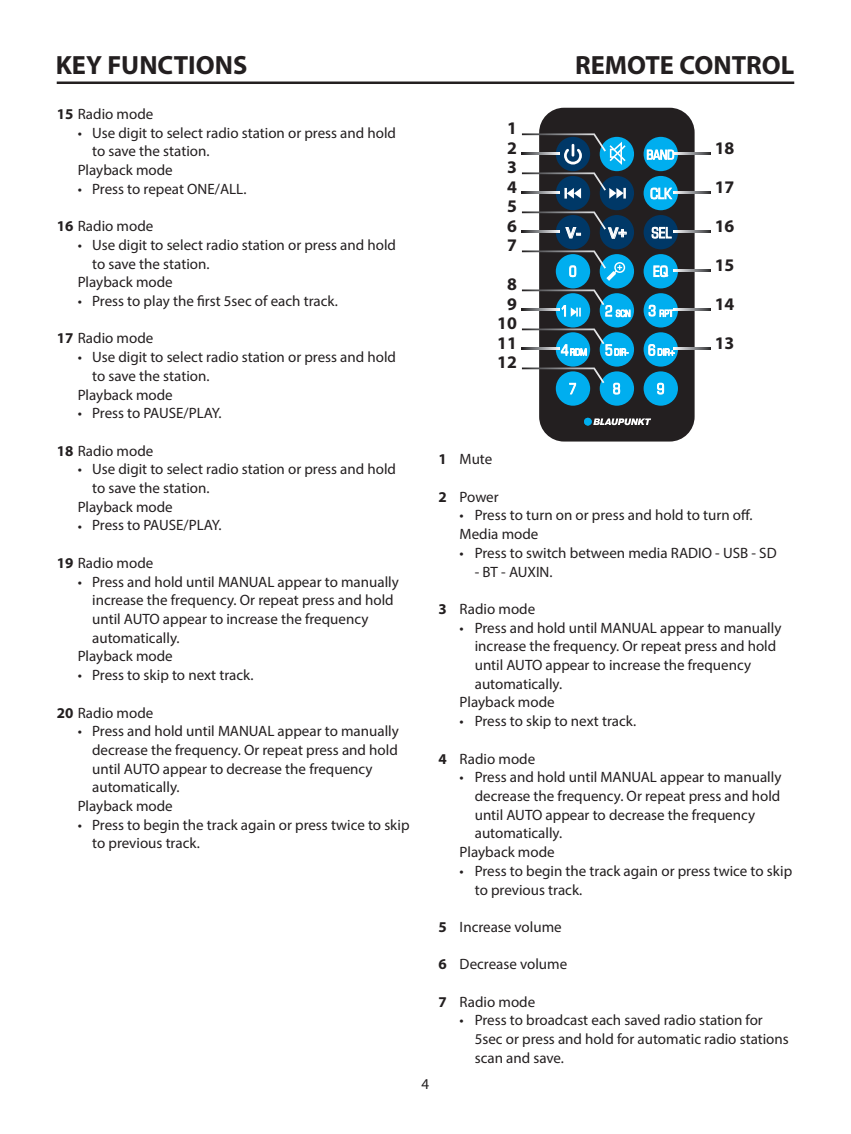
<style>
.page{position:relative;width:851px;height:1134px;background:#fff}
.page>*{position:absolute;margin:0;border:0;box-sizing:border-box;transform-origin:0 0}
.t1{font:700 26.5px "Myriad Pro";color:#231f20}
.t2{font:700 17.75px/19.5px "Myriad Pro";color:#231f20;text-align:justify}
.t3{font:15px/18.8px "Myriad Pro";color:#231f20}
.t4{font:700 15px "Myriad Pro";color:#231f20}
.t5{font:14.75px "Blaupunkt Style Reg Cond OT";color:#fff}
.t6{font:700 14.75px "Arial";color:#fff}
.t7{font:12.75px "Blaupunkt Style Reg Cond OT";color:#fff}
.t8{font:9.25px "Blaupunkt Style Reg Cond OT";color:#fff}
.s1{font-weight:700}
</style>
<div class="page">
<hr style="left:57px;top:81px;width:737px;height:3px;background:#231f20">
<div style="left:539px;top:108px;width:155px;height:333px;background:#231f20;border-radius:25px"></div>
<div style="left:555px;top:137px;width:35px;height:34px;background:#003867;border-radius:50%"></div>
<div style="left:599px;top:137px;width:35px;height:34px;background:#00aeef;border-radius:50%"></div>
<div style="left:555px;top:176px;width:35px;height:34px;background:#003867;border-radius:50%"></div>
<div style="left:599px;top:176px;width:35px;height:34px;background:#003867;border-radius:50%"></div>
<div style="left:555px;top:215px;width:35px;height:34px;background:#003867;border-radius:50%"></div>
<div style="left:599px;top:215px;width:35px;height:34px;background:#003867;border-radius:50%"></div>
<div style="left:555px;top:254px;width:35px;height:34px;background:#00aeef;border-radius:50%"></div>
<div style="left:599px;top:254px;width:35px;height:34px;background:#00aeef;border-radius:50%"></div>
<div style="left:643px;top:254px;width:34px;height:34px;background:#00aeef;border-radius:50%"></div>
<div style="left:555px;top:293px;width:35px;height:34px;background:#00aeef;border-radius:50%"></div>
<div style="left:599px;top:293px;width:35px;height:34px;background:#00aeef;border-radius:50%"></div>
<div style="left:643px;top:293px;width:34px;height:34px;background:#00aeef;border-radius:50%"></div>
<div style="left:555px;top:332px;width:35px;height:35px;background:#00aeef;border-radius:50%"></div>
<div style="left:599px;top:332px;width:35px;height:35px;background:#00aeef;border-radius:50%"></div>
<div style="left:643px;top:332px;width:34px;height:35px;background:#00aeef;border-radius:50%"></div>
<div style="left:555px;top:371px;width:35px;height:35px;background:#00aeef;border-radius:50%"></div>
<div style="left:599px;top:371px;width:35px;height:35px;background:#00aeef;border-radius:50%"></div>
<div style="left:643px;top:371px;width:34px;height:35px;background:#00aeef;border-radius:50%"></div>
<div style="left:643px;top:137px;width:34px;height:34px;background:#00aeef;border-radius:50%"></div>
<div style="left:643px;top:176px;width:34px;height:34px;background:#00aeef;border-radius:50%"></div>
<div style="left:643px;top:215px;width:34px;height:34px;background:#003867;border-radius:50%"></div>
<svg style="left:584px;top:418px;width:67px;height:7px"></svg>
<svg style="left:522px;top:133px;width:103px;height:32px"></svg>
<svg style="left:522px;top:172px;width:103px;height:27px"></svg>
<svg style="left:522px;top:231px;width:37px;height:2px"></svg>
<svg style="left:522px;top:211px;width:84px;height:19px"></svg>
<svg style="left:522px;top:250px;width:103px;height:31px"></svg>
<svg style="left:522px;top:289px;width:82px;height:28px"></svg>
<svg style="left:522px;top:348px;width:37px;height:2px"></svg>
<svg style="left:522px;top:328px;width:82px;height:16px"></svg>
<svg style="left:673px;top:153px;width:37px;height:1px"></svg>
<svg style="left:673px;top:192px;width:37px;height:1px"></svg>
<svg style="left:673px;top:231px;width:37px;height:2px"></svg>
<svg style="left:673px;top:270px;width:37px;height:2px"></svg>
<svg style="left:673px;top:309px;width:37px;height:2px"></svg>
<svg style="left:673px;top:348px;width:37px;height:2px"></svg>
<svg style="left:522px;top:367px;width:82px;height:16px"></svg>
<p class="t1" style="left:56px;top:48px;width:193px">KEY FUNCTIONS</p>
<p class="t1" style="left:575px;top:48px;width:221px">REMOTE CONTROL</p>
<p class="t3" style="left:57px;top:104px;width:98px"><span class="s1">15</span> Radio mode</p>
<p class="t3" style="left:78px;top:123px;width:6px">•</p>
<p class="t3" style="left:78px;top:160px;width:97px">Playback mode</p>
<p class="t3" style="left:78px;top:179px;width:6px">•</p>
<p class="t3" style="left:57px;top:217px;width:98px"><span class="s1">16</span> Radio mode</p>
<p class="t3" style="left:78px;top:235px;width:6px">•</p>
<p class="t3" style="left:78px;top:273px;width:97px">Playback mode</p>
<p class="t3" style="left:78px;top:291px;width:6px">•</p>
<p class="t3" style="left:57px;top:329px;width:98px"><span class="s1">17</span> Radio mode</p>
<p class="t3" style="left:78px;top:347px;width:6px">•</p>
<p class="t3" style="left:78px;top:385px;width:97px">Playback mode</p>
<p class="t3" style="left:78px;top:404px;width:6px">•</p>
<p class="t3" style="left:57px;top:441px;width:98px"><span class="s1">18</span> Radio mode</p>
<p class="t3" style="left:78px;top:460px;width:6px">•</p>
<p class="t3" style="left:78px;top:497px;width:97px">Playback mode</p>
<p class="t3" style="left:78px;top:516px;width:6px">•</p>
<p class="t3" style="left:57px;top:553px;width:98px"><span class="s1">19</span> Radio mode</p>
<p class="t3" style="left:78px;top:572px;width:6px">•</p>
<p class="t3" style="left:92px;top:123px;width:305px">Use digit to select radio station or press and hold to save the station.</p>
<p class="t3" style="left:92px;top:179px;width:156px">Press to repeat ONE/ALL.</p>
<p class="t3" style="left:92px;top:235px;width:305px">Use digit to select radio station or press and hold to save the station.</p>
<p class="t3" style="left:92px;top:291px;width:247px">Press to play the first 5sec of each track.</p>
<p class="t3" style="left:92px;top:347px;width:305px">Use digit to select radio station or press and hold to save the station.</p>
<p class="t3" style="left:92px;top:404px;width:131px">Press to PAUSE/PLAY.</p>
<p class="t3" style="left:92px;top:460px;width:305px">Use digit to select radio station or press and hold to save the station.</p>
<p class="t3" style="left:92px;top:516px;width:131px">Press to PAUSE/PLAY.</p>
<p class="t3" style="left:92px;top:572px;width:308px">Press and hold until MANUAL appear to manually increase the frequency. Or repeat press and hold until AUTO appear to increase the frequency automatically.</p>
<p class="t3" style="left:92px;top:665px;width:163px">Press to skip to next track.</p>
<p class="t3" style="left:78px;top:647px;width:97px">Playback mode</p>
<p class="t3" style="left:78px;top:665px;width:6px">•</p>
<p class="t3" style="left:57px;top:703px;width:98px"><span class="s1">20</span> Radio mode</p>
<p class="t3" style="left:78px;top:721px;width:6px">•</p>
<p class="t3" style="left:92px;top:721px;width:308px">Press and hold until MANUAL appear to manually decrease the frequency. Or repeat press and hold until AUTO appear to decrease the frequency automatically.</p>
<p class="t3" style="left:92px;top:815px;width:319px">Press to begin the track again or press twice to skip to previous track.</p>
<p class="t3" style="left:78px;top:796px;width:97px">Playback mode</p>
<p class="t3" style="left:78px;top:815px;width:6px">•</p>
<p class="t4" style="left:438px;top:449px;width:10px">1</p>
<p class="t4" style="left:438px;top:487px;width:10px">2</p>
<p class="t4" style="left:438px;top:599px;width:10px">3</p>
<p class="t4" style="left:438px;top:749px;width:10px">4</p>
<p class="t4" style="left:438px;top:917px;width:10px">5</p>
<p class="t4" style="left:438px;top:954px;width:10px">6</p>
<p class="t4" style="left:438px;top:992px;width:10px">7</p>
<p class="t3" style="left:421px;top:1074px;width:9px">4</p>
<p class="t2" style="left:507px;top:118px;width:11px">1<br>2<br>3<br>4<br>5<br>6<br>7</p>
<p class="t2" style="left:497px;top:274px;width:21px;text-align:center">8<br>9<br>10<br>11<br>12</p>
<p class="t6" style="left:566px;top:222px;width:16px">V-</p>
<p class="t6" style="left:608px;top:223px;width:20px">V+</p>
<p class="t5" style="left:569px;top:260px;width:9px">0</p>
<p class="t5" style="left:605px;top:300px;width:9px">2</p>
<p class="t5" style="left:560px;top:300px;width:9px">1</p>
<p class="t8" style="left:615px;top:307px;width:17px">SCN</p>
<p class="t5" style="left:561px;top:339px;width:9px">4</p>
<p class="t8" style="left:570px;top:345px;width:18px">RDM</p>
<p class="t5" style="left:569px;top:378px;width:9px">7</p>
<p class="t5" style="left:605px;top:339px;width:9px">5</p>
<p class="t8" style="left:614px;top:345px;width:16px">DIR-</p>
<p class="t5" style="left:612px;top:378px;width:9px">8</p>
<p class="t7" style="left:646px;top:145px;width:29px">BAND</p>
<p class="t5" style="left:650px;top:183px;width:23px">CLK</p>
<p class="t5" style="left:651px;top:222px;width:22px">SEL</p>
<p class="t5" style="left:653px;top:260px;width:16px">EQ</p>
<p class="t8" style="left:659px;top:306px;width:16px">RPT</p>
<p class="t8" style="left:657px;top:345px;width:19px">DIR+</p>
<p class="t5" style="left:656px;top:378px;width:9px">9</p>
<p class="t5" style="left:648px;top:300px;width:9px">3</p>
<p class="t5" style="left:648px;top:339px;width:9px">6</p>
<p class="t2" style="left:714px;top:127px;width:21px;line-height:39px">18<br>17<br>16<br>15<br>14<br>13</p>
<p class="t3" style="left:459px;top:450px;width:34px">Mute</p>
<p class="t3" style="left:459px;top:487px;width:41px">Power</p>
<p class="t3" style="left:459px;top:506px;width:6px">•</p>
<p class="t3" style="left:459px;top:524px;width:80px">Media mode</p>
<p class="t3" style="left:459px;top:543px;width:6px">•</p>
<p class="t3" style="left:474px;top:506px;width:279px">Press to turn on or press and hold to turn off.</p>
<p class="t3" style="left:474px;top:543px;width:303px">Press to switch between media RADIO - USB - SD</p>
<p class="t3" style="left:474px;top:562px;width:79px">- BT - AUXIN.</p>
<p class="t3" style="left:459px;top:599px;width:77px">Radio mode</p>
<p class="t3" style="left:459px;top:618px;width:6px">•</p>
<p class="t3" style="left:474px;top:618px;width:308px">Press and hold until MANUAL appear to manually increase the frequency. Or repeat press and hold until AUTO appear to increase the frequency automatically.</p>
<p class="t3" style="left:474px;top:711px;width:163px">Press to skip to next track.</p>
<p class="t3" style="left:459px;top:693px;width:97px">Playback mode</p>
<p class="t3" style="left:459px;top:711px;width:6px">•</p>
<p class="t3" style="left:459px;top:749px;width:77px">Radio mode</p>
<p class="t3" style="left:459px;top:768px;width:6px">•</p>
<p class="t3" style="left:474px;top:768px;width:308px">Press and hold until MANUAL appear to manually decrease the frequency. Or repeat press and hold until AUTO appear to decrease the frequency automatically.</p>
<p class="t3" style="left:474px;top:861px;width:319px">Press to begin the track again or press twice to skip to previous track.</p>
<p class="t3" style="left:459px;top:842px;width:97px">Playback mode</p>
<p class="t3" style="left:459px;top:861px;width:6px">•</p>
<p class="t3" style="left:459px;top:917px;width:104px">Increase volume</p>
<p class="t3" style="left:459px;top:955px;width:109px">Decrease volume</p>
<p class="t3" style="left:459px;top:992px;width:77px">Radio mode</p>
<p class="t3" style="left:459px;top:1011px;width:6px">•</p>
<p class="t3" style="left:474px;top:1011px;width:315px">Press to broadcast each saved radio station for<br>5sec or press and hold for automatic radio stations scan and save.</p>
</div>
